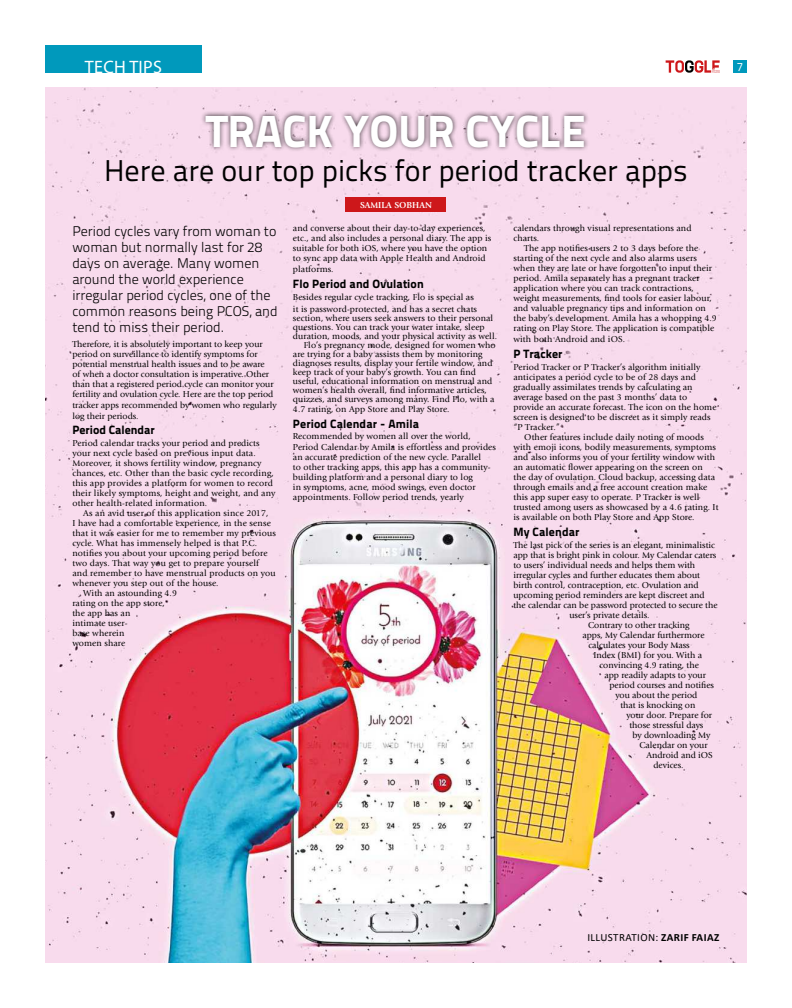
<style>
.page{position:relative;width:792px;height:1008px;background:#fff}
.page>*{position:absolute;margin:0;border:0;box-sizing:border-box;transform-origin:0 0}
.t1{font:800 45px "Titillium Text 22 L";color:#fff}
.t2{font:30px "Titillium Text 22 L";color:#000}
.t3{font:18px "Myriad Pro";letter-spacing:.02em;color:#fff}
.t4{font:300 14px/16px "Titillium Text 22 L";color:#000}
.t5{font:800 12px "Titillium Text 22 L";letter-spacing:.01em;color:#000}
.t6{font:12px "Titillium Text 22 L";color:#fff}
.t7{font:11px "Calibri";letter-spacing:.04em;color:#000}
.t8{font:9px/10.1px "Giovanni Std";letter-spacing:.01em;color:#000}
.t9{font:700 9px "Giovanni Std";color:#fff}
.s1{font-weight:700}
</style>
<div class="page">
<svg style="left:666px;top:60px;width:54px;height:13px"></svg>
<img style="left:45px;top:87px;width:702px;height:876px">
<div style="left:733px;top:60px;width:14px;height:13px;background:#0099bc"></div>
<div style="left:45px;top:45px;width:157px;height:28px;background:#0099bc"></div>
<div style="left:346px;top:197px;width:100px;height:15px;background:#cd171a"></div>
<div style="left:200px;top:109px;width:389px;height:44px;background:#000;opacity:.75"></div>
<h3 class="t3" style="left:85px;top:56px;width:79px">TECH TIPS</h3>
<h3 class="t6" style="left:737px;top:62px;width:8px">7</h3>
<h1 class="t1" style="left:206px;top:115px;width:381px">TRACK YOUR CYCLE</h1>
<h2 class="t2" style="left:104px;top:159px;width:585px">Here are our top picks for period tracker apps</h2>
<h3 class="t4" style="left:72px;top:224px;width:207px">Period cycles vary from woman to woman but normally last for 28 days on average. Many women around the world experience irregular period cycles, one of the common reasons being PCOS, and tend to miss their period.</h3>
<p class="t8" style="left:72px;top:340px;width:206px">Therefore, it is absolutely important to keep your period on surveillance to identify symptoms for potential menstrual health issues and to be aware<br>of when a doctor consultation is imperative. Other than that a registered period cycle can monitor your fertility and ovulation cycle. Here are the top period tracker apps recommended by women who regularly log their periods.</p>
<h3 class="t5" style="left:72px;top:426px;width:84px">Period Calendar</h3>
<p class="t8" style="left:72px;top:439px;width:205px">Period calendar tracks your period and predicts your next cycle based on previous input data.<br>Moreover, it shows fertility window, pregnancy chances, etc. Other than the basic cycle recording, this app provides a platform for women to record their likely symptoms, height and weight, and any other health-related information.</p>
<p class="t8" style="left:83px;top:509px;width:187px">As an avid user of this application since 2017,</p>
<p class="t8" style="left:72px;top:519px;width:200px">I have had a comfortable experience, in the sense</p>
<p class="t8" style="left:72px;top:529px;width:205px">that it was easier for me to remember my previous</p>
<p class="t8" style="left:72px;top:539px;width:186px">cycle. What has immensely helped is that P.C.</p>
<p class="t8" style="left:72px;top:549px;width:197px">notifies you about your upcoming period before</p>
<p class="t8" style="left:72px;top:559px;width:188px">two days. That way you get to prepare yourself</p>
<p class="t8" style="left:72px;top:569px;width:205px">and remember to have menstrual products on you</p>
<p class="t8" style="left:72px;top:579px;width:148px">whenever you step out of the house.</p>
<p class="t8" style="left:83px;top:589px;width:95px">With an astounding 4.9</p>
<p class="t8" style="left:72px;top:599px;width:94px">rating on the app store,</p>
<p class="t8" style="left:72px;top:609px;width:59px">the app has an</p>
<p class="t8" style="left:72px;top:619px;width:57px">intimate user-</p>
<p class="t8" style="left:72px;top:629px;width:53px">base wherein</p>
<p class="t8" style="left:72px;top:639px;width:54px">women share</p>
<p class="t9" style="left:360px;top:199px;width:73px">SAMILA SOBHAN</p>
<p class="t8" style="left:293px;top:224px;width:200px">and converse about their day-to-day experiences, etc., and also includes a personal diary. The app is suitable for both iOS, where you have the option to sync app data with Apple Health and Android platforms.</p>
<h3 class="t5" style="left:293px;top:280px;width:132px">Flo Period and Ovulation</h3>
<p class="t8" style="left:293px;top:292px;width:186px;line-height:12px">Besides regular cycle tracking, Flo is special as it is password-protected, and has a secret chats</p>
<p class="t8" style="left:293px;top:314px;width:202px">section, where users seek answers to their personal</p>
<p class="t8" style="left:293px;top:323px;width:193px">questions. You can track your water intake, sleep</p>
<p class="t8" style="left:293px;top:332px;width:206px">duration, moods, and your physical activity as well.</p>
<p class="t8" style="left:304px;top:341px;width:194px">Flo’s pregnancy mode, designed for women who</p>
<p class="t8" style="left:293px;top:350px;width:191px">are trying for a baby assists them by monitoring</p>
<p class="t8" style="left:293px;top:359px;width:201px">diagnoses results, display your fertile window, and</p>
<p class="t8" style="left:293px;top:368px;width:185px">keep track of your baby’s growth. You can find</p>
<p class="t8" style="left:293px;top:377px;width:201px">useful, educational information on menstrual and</p>
<p class="t8" style="left:293px;top:386px;width:195px">women’s health overall, find informative articles,</p>
<p class="t8" style="left:293px;top:395px;width:203px">quizzes, and surveys among many. Find Flo, with a</p>
<p class="t8" style="left:293px;top:405px;width:158px">4.7 rating, on App Store and Play Store.</p>
<h3 class="t5" style="left:293px;top:420px;width:128px">Period Calendar - Amila</h3>
<p class="t8" style="left:293px;top:432px;width:205px">Recommended by women all over the world, Period Calendar by Amila is effortless and provides an accurate prediction of the new cycle. Parallel<br>to other tracking apps, this app has a community&shy;building platform and a personal diary to log<br>in symptoms, acne, mood swings, even doctor appointments. Follow period trends, yearly</p>
<p class="t8" style="left:513px;top:224px;width:180px">calendars through visual representations and charts.</p>
<p class="t8" style="left:513px;top:244px;width:205px;text-indent:11px">The app notifies users 2 to 3 days before the starting of the next cycle and also alarms users when they are late or have forgotten to input their period. Amila separately has a pregnant tracker application where you can track contractions, weight measurements, find tools for easier labour, and valuable pregnancy tips and information on the baby’s development. Amila has a whopping 4.9 rating on Play Store. The application is compatible with both Android and iOS.</p>
<h3 class="t5" style="left:513px;top:350px;width:51px">P Tracker</h3>
<p class="t8" style="left:513px;top:363px;width:205px">Period Tracker or P Tracker’s algorithm initially anticipates a period cycle to be of 28 days and gradually assimilates trends by calculating an average based on the past 3 months’ data to provide an accurate forecast. The icon on the home screen is designed to be discreet as it simply reads “P Tracker.”</p>
<p class="t8" style="left:513px;top:433px;width:207px;text-indent:11px">Other features include daily noting of moods with emoji icons, bodily measurements, symptoms and also informs you of your fertility window with an automatic flower appearing on the screen on<br>the day of ovulation. Cloud backup, accessing data through emails and a free account creation make this app super easy to operate. P Tracker is well trusted among users as showcased by a 4.6 rating. It is available on both Play Store and App Store.</p>
<h3 class="t5" style="left:513px;top:528px;width:68px">My Calendar</h3>
<p class="t8" style="left:513px;top:541px;width:203px">The last pick of the series is an elegant, minimalistic</p>
<p class="t8" style="left:513px;top:551px;width:204px">app that is bright pink in colour. My Calendar caters</p>
<p class="t8" style="left:513px;top:561px;width:183px">to users’ individual needs and helps them with</p>
<p class="t8" style="left:513px;top:571px;width:188px">irregular cycles and further educates them about</p>
<p class="t8" style="left:513px;top:581px;width:187px">birth control, contraception, etc. Ovulation and</p>
<p class="t8" style="left:513px;top:591px;width:193px">upcoming period reminders are kept discreet and</p>
<p class="t8" style="left:513px;top:601px;width:206px">the calendar can be password protected to secure the</p>
<p class="t8" style="left:569px;top:611px;width:81px">user’s private details.</p>
<p class="t8" style="left:588px;top:621px;width:103px">Contrary to other tracking</p>
<p class="t8" style="left:582px;top:631px;width:124px">apps, My Calendar furthermore</p>
<p class="t8" style="left:588px;top:641px;width:103px">calculates your Body Mass</p>
<p class="t8" style="left:593px;top:651px;width:110px">Index (BMI) for you. With a</p>
<p class="t8" style="left:599px;top:661px;width:101px">convincing 4.9 rating, the</p>
<p class="t8" style="left:604px;top:671px;width:103px">app readily adapts to your</p>
<p class="t8" style="left:609px;top:681px;width:106px">period courses and notifies</p>
<p class="t8" style="left:615px;top:691px;width:83px">you about the period</p>
<p class="t8" style="left:620px;top:701px;width:77px">that is knocking on</p>
<p class="t8" style="left:626px;top:711px;width:87px">your door. Prepare for</p>
<p class="t8" style="left:629px;top:721px;width:76px">those stressful days</p>
<p class="t8" style="left:632px;top:731px;width:80px">by downloading My</p>
<p class="t8" style="left:639px;top:741px;width:70px">Calendar on your</p>
<p class="t8" style="left:646px;top:751px;width:68px">Android and iOS</p>
<p class="t8" style="left:653px;top:761px;width:31px">devices.</p>
<p class="t7" style="left:587px;top:931px;width:134px">ILLUSTRATION: <span class="s1">ZARIF FAIAZ</span></p>
</div>
